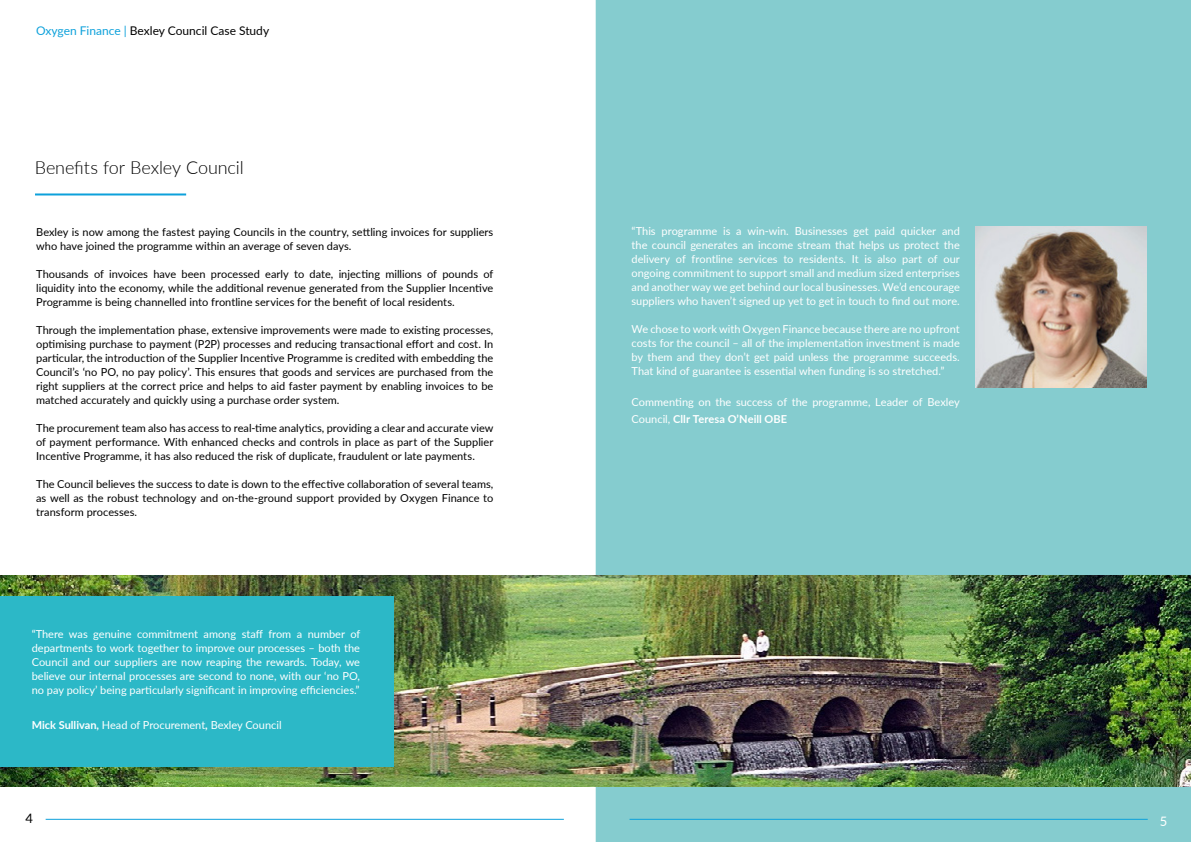
<style>
.page{position:relative;width:1191px;height:842px;background:#fff}
.page>*{position:absolute;margin:0;border:0;box-sizing:border-box;transform-origin:0 0}
.t1{font:300 18px "Lato";letter-spacing:-.005em;color:#000}
.t2{font:13px "Lato";color:#000}
.t3{font:13px "Lato";color:#fff}
.t4{font:12px "Lato";color:#000}
.t5{font:11px/14px "Lato";color:#000;text-align:justify}
.t6{font:11px/14px "Lato";color:#fff;text-align:justify}
.s1{color:#0da1db}
.s2{font-weight:700}
</style>
<div class="page">
<div style="left:595px;top:0;width:596px;height:842px;background:#85cccf"></div>
<img style="left:0;top:575px;width:1191px;height:212px">
<hr style="left:46px;top:819px;width:518px;height:1px;background:#0da1db">
<hr style="left:629px;top:819px;width:518px;height:1px;background:#0da1db">
<hr style="left:35px;top:193px;width:151px;height:2px;background:#0da1db">
<div style="left:0;top:596px;width:393px;height:170px;background:#2cb8c7"></div>
<img style="left:976px;top:226px;width:170px;height:162px">
<p class="t4" style="left:36px;top:22px;width:234px"><span class="s1">Oxygen Finance |</span> Bexley Council Case Study</p>
<h1 class="t1" style="left:35px;top:155px;width:210px">Benefits for Bexley Council</h1>
<p class="t5" style="left:36px;top:224px;width:459px">Bexley is now among the fastest paying Councils in the country, settling invoices for suppliers who have joined the programme within an average of seven days.</p>
<p class="t5" style="left:36px;top:266px;width:459px">Thousands of invoices have been processed early to date, injecting millions of pounds of liquidity into the economy, while the additional revenue generated from the Supplier Incentive Programme is being channelled into frontline services for the benefit of local residents.</p>
<p class="t5" style="left:36px;top:322px;width:459px">Through the implementation phase, extensive improvements were made to existing processes, optimising purchase to payment (P2P) processes and reducing transactional effort and cost. In particular, the introduction of the Supplier Incentive Programme is credited with embedding the Council’s ‘no PO, no pay policy’. This ensures that goods and services are purchased from the right suppliers at the correct price and helps to aid faster payment by enabling invoices to be matched accurately and quickly using a purchase order system.</p>
<p class="t5" style="left:36px;top:420px;width:459px">The procurement team also has access to real-time analytics, providing a clear and accurate view of payment performance. With enhanced checks and controls in place as part of the Supplier Incentive Programme, it has also reduced the risk of duplicate, fraudulent or late payments.</p>
<p class="t5" style="left:36px;top:476px;width:459px">The Council believes the success to date is down to the effective collaboration of several teams, as well as the robust technology and on-the-ground support provided by Oxygen Finance to transform processes.</p>
<p class="t6" style="left:32px;top:627px;width:330px">“There was genuine commitment among staff from a number of departments to work together to improve our processes – both the Council and our suppliers are now reaping the rewards. Today, we believe our internal processes are second to none, with our ‘no PO, no pay policy’ being particularly significant in improving efficiencies.”</p>
<p class="t6" style="left:32px;top:718px;width:251px"><span class="s2">Mick Sullivan,</span> Head of Procurement<span class="s2">,</span> Bexley Council</p>
<p class="t2" style="left:26px;top:809px;width:9px">4</p>
<p class="t6" style="left:631px;top:223px;width:330px">“This programme is a win-win. Businesses get paid quicker and the council generates an income stream that helps us protect the delivery of frontline services to residents. It is also part of our ongoing commitment to support small and medium sized enterprises and another way we get behind our local businesses. We’d encourage suppliers who haven’t signed up yet to get in touch to find out more.</p>
<p class="t6" style="left:631px;top:321px;width:330px">We chose to work with Oxygen Finance because there are no upfront costs for the council – all of the implementation investment is made by them and they don’t get paid unless the programme succeeds.<br>That kind of guarantee is essential when funding is so stretched.”</p>
<p class="t6" style="left:631px;top:393px;width:330px;line-height:17px">Commenting on the success of the programme, Leader of Bexley<br>Council, <span class="s2">Cllr Teresa O’Neill OBE</span></p>
<p class="t3" style="left:1160px;top:812px;width:9px">5</p>
</div>
